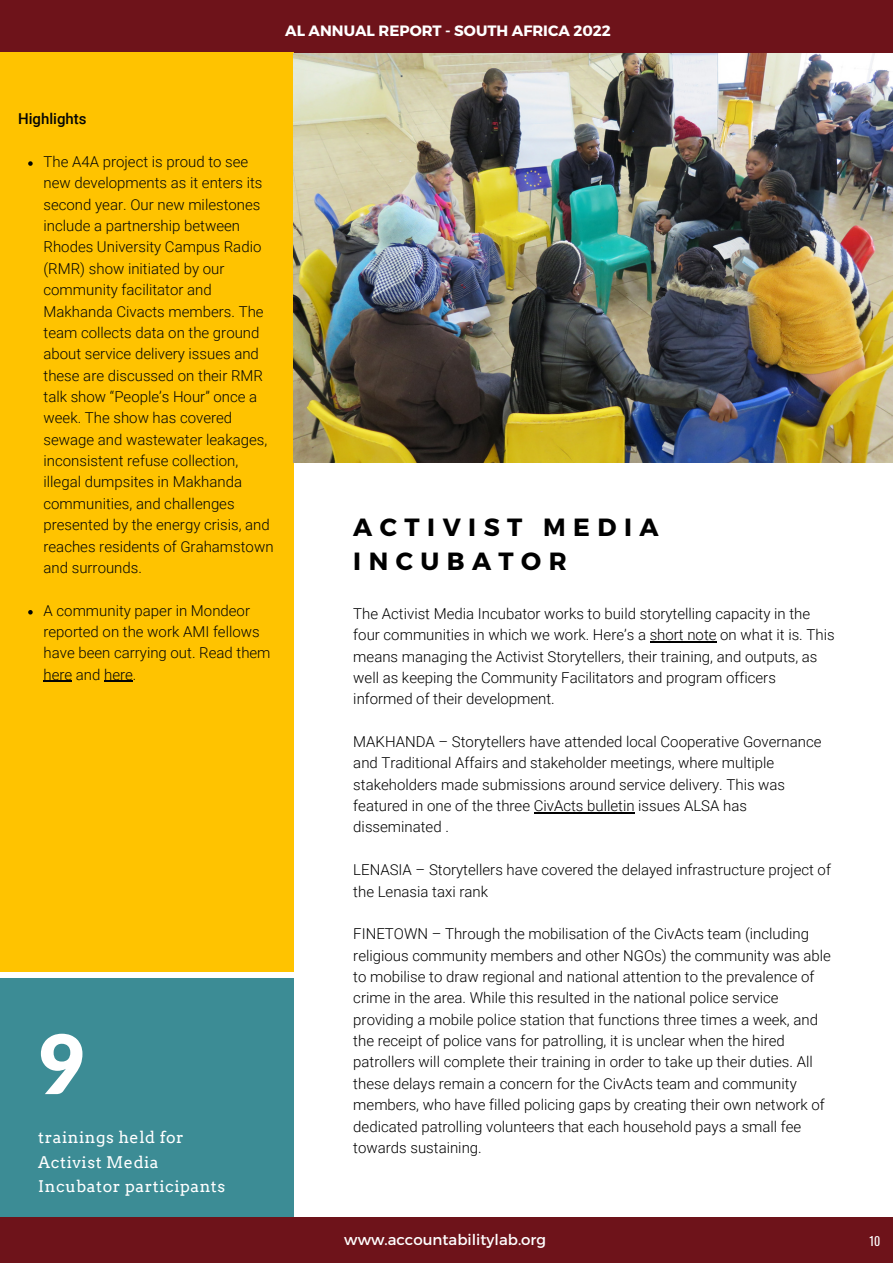
<style>
.page{position:relative;width:893px;height:1264px;background:#fff}
.page>*{position:absolute;margin:0;border:0;box-sizing:border-box;transform-origin:0 0}
.t1{font:900 81.9px "Lato Latin";color:#fff}
.t2{font:700 24.9px/33.3px "Montserrat";letter-spacing:.3em;color:#000}
.t3{font:16.05px/24.3px "Arvo";letter-spacing:.035em;color:#fff}
.t4{font:300 15px/21.3px "Roboto";color:#000}
.t5{font:300 15px/21.3px "Roboto";color:#040606}
.t6{font:700 15px "Montserrat";color:#fff}
.t7{font:15px "Montserrat";color:#fff}
.t8{font:500 15px "Roboto";color:#040606}
.t9{font:12px "Oswald";color:#fff}
</style>
<div class="page">
<div style="left:0;top:1217px;width:892px;height:45px;background:#6e131a"></div>
<div style="left:0;top:0;width:892px;height:54px;background:#6e131a"></div>
<div style="left:0;top:52px;width:294px;height:919px;background:#ffc300"></div>
<img style="left:294px;top:54px;width:598px;height:409px">
<svg style="left:28px;top:161px;width:5px;height:5px"></svg>
<svg style="left:28px;top:610px;width:5px;height:4px"></svg>
<svg style="left:44px;top:681px;width:28px;height:1px"></svg>
<svg style="left:104px;top:681px;width:29px;height:1px"></svg>
<hr style="left:649px;top:641px;width:67px;height:1px;background:#000">
<hr style="left:533px;top:812px;width:101px;height:1px;background:#000">
<div style="left:0;top:978px;width:293px;height:238px;background:#3c8c95"></div>
<p class="t6" style="left:285px;top:20px;width:327px">AL ANNUAL REPORT - SOUTH AFRICA 2022</p>
<p class="t8" style="left:18px;top:110px;width:70px">Highlights</p>
<p class="t5" style="left:44px;top:151px;width:231px">The A4A project is proud to see new developments as it enters its second year. Our new milestones include a partnership between<br>Rhodes University Campus Radio (RMR) show initiated by our community facilitator and<br>Makhanda Civacts members. The team collects data on the ground about service delivery issues and these are discussed on their RMR talk show “People’s Hour” once a week. The show has covered sewage and wastewater leakages, inconsistent refuse collection, illegal dumpsites in Makhanda communities, and challenges presented by the energy crisis, and reaches residents of Grahamstown and surrounds.</p>
<p class="t5" style="left:44px;top:600px;width:228px">A community paper in Mondeor reported on the work AMI fellows have been carrying out. Read them here and here.</p>
<p class="t1" style="left:38px;top:1028px;width:49px">9</p>
<p class="t3" style="left:38px;top:1125px;width:188px">trainings held for<br>Activist Media<br>Incubator participants</p>
<p class="t2" style="left:353px;top:509px;width:307px">ACTIVIST MEDIA<br>INCUBATOR</p>
<p class="t4" style="left:353px;top:603px;width:483px">The Activist Media Incubator works to build storytelling capacity in the four communities in which we work. Here’s a short note on what it is. This means managing the Activist Storytellers, their training, and outputs, as well as keeping the Community Facilitators and program officers informed of their development.</p>
<p class="t4" style="left:353px;top:731px;width:469px">MAKHANDA – Storytellers have attended local Cooperative Governance and Traditional Affairs and stakeholder meetings, where multiple stakeholders made submissions around service delivery. This was featured in one of the three CivActs bulletin issues ALSA has disseminated .</p>
<p class="t4" style="left:353px;top:859px;width:479px">LENASIA – Storytellers have covered the delayed infrastructure project of the Lenasia taxi rank</p>
<p class="t4" style="left:353px;top:923px;width:479px">FINETOWN – Through the mobilisation of the CivActs team (including religious community members and other NGOs) the community was able to mobilise to draw regional and national attention to the prevalence of crime in the area. While this resulted in the national police service providing a mobile police station that functions three times a week, and the receipt of police vans for patrolling, it is unclear when the hired patrollers will complete their training in order to take up their duties. All these delays remain a concern for the CivActs team and community members, who have filled policing gaps by creating their own network of dedicated patrolling volunteers that each household pays a small fee towards sustaining.</p>
<p class="t7" style="left:344px;top:1229px;width:203px">www.accountabilitylab.org</p>
<p class="t9" style="left:869px;top:1231px;width:13px">10</p>
</div>
